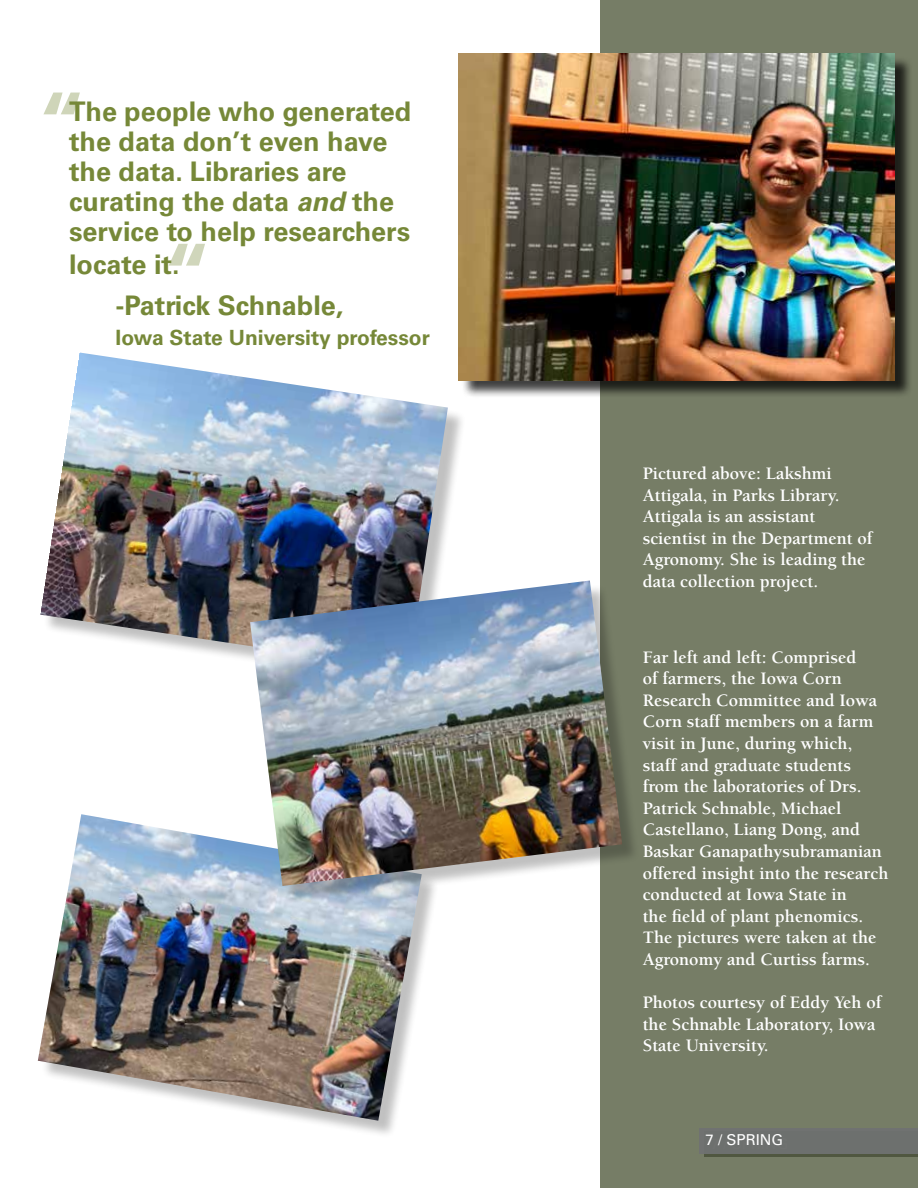
<style>
.page{position:relative;width:918px;height:1188px;background:#fff}
.page>*{position:absolute;margin:0;border:0;box-sizing:border-box;transform-origin:0 0}
.t1{font:700 88.5px "Univers LT Std";color:#768838}
.t2{font:700 27px/30px "Univers LT Std";color:#768838}
.t3{font:700 21px "Univers LT Std";color:#768838}
.t4{font:700 18px/21.6px "Berkeley Std";color:#fff}
.t5{font:15px "Univers LT Std";color:#fff}
.s1{font-style:italic}
</style>
<div class="page">
<div style="left:601px;top:0;width:317px;height:1188px;background:#767d66"></div>
<div style="left:41px;top:817px;width:399px;height:322px;background:#000;opacity:.25"></div>
<img style="left:38px;top:814px;width:384px;height:307px">
<div style="left:43px;top:355px;width:423px;height:333px;background:#000;opacity:.25"></div>
<img style="left:40px;top:352px;width:408px;height:318px">
<div style="left:253px;top:583px;width:388px;height:321px;background:#000;opacity:.25"></div>
<img style="left:250px;top:580px;width:372px;height:306px">
<div style="left:461px;top:56px;width:452px;height:343px;background:#000;opacity:.75"></div>
<img style="left:459px;top:54px;width:435px;height:326px">
<div style="left:699px;top:1128px;width:219px;height:26px;background:#707272"></div>
<h1 class="t1" style="left:38px;top:73px;width:51px">“</h1>
<h2 class="t2" style="left:69px;top:97px;width:344px">The people who generated the data don’t even have the data. Libraries are curating the data <span class="s1">and</span> the service to help researchers</h2>
<h2 class="t2" style="left:116px;top:243px;width:229px;line-height:41.5px;text-indent:-46px">locate it.<br>-Patrick Schnable,</h2>
<p class="t3" style="left:116px;top:325px;width:316px">Iowa State University professor</p>
<h1 class="t1" style="left:163px;top:225px;width:51px">“</h1>
<p class="t4" style="left:643px;top:463px;width:231px">Pictured above: Lakshmi<br>Attigala, in Parks Library.<br>Attigala is an assistant scientist in the Department of<br>Agronomy. She is leading the data collection project.</p>
<p class="t4" style="left:643px;top:646px;width:247px">Far left and left: Comprised<br>of farmers, the Iowa Corn<br>Research Committee and Iowa<br>Corn staff members on a farm visit in June, during which, staff and graduate students from the laboratories of Drs.<br>Patrick Schnable, Michael<br>Castellano, Liang Dong, and<br>Baskar Ganapathysubramanian offered insight into the research conducted at Iowa State in<br>the field of plant phenomics.<br>The pictures were taken at the<br>Agronomy and Curtiss farms.</p>
<p class="t4" style="left:643px;top:992px;width:240px">Photos courtesy of Eddy Yeh of the Schnable Laboratory, Iowa<br>State University.</p>
<p class="t5" style="left:706px;top:1131px;width:79px">7 / SPRING</p>
<p class="t5" style="left:711px;top:1134px;width:79px">7 / SPRING</p>
</div>
